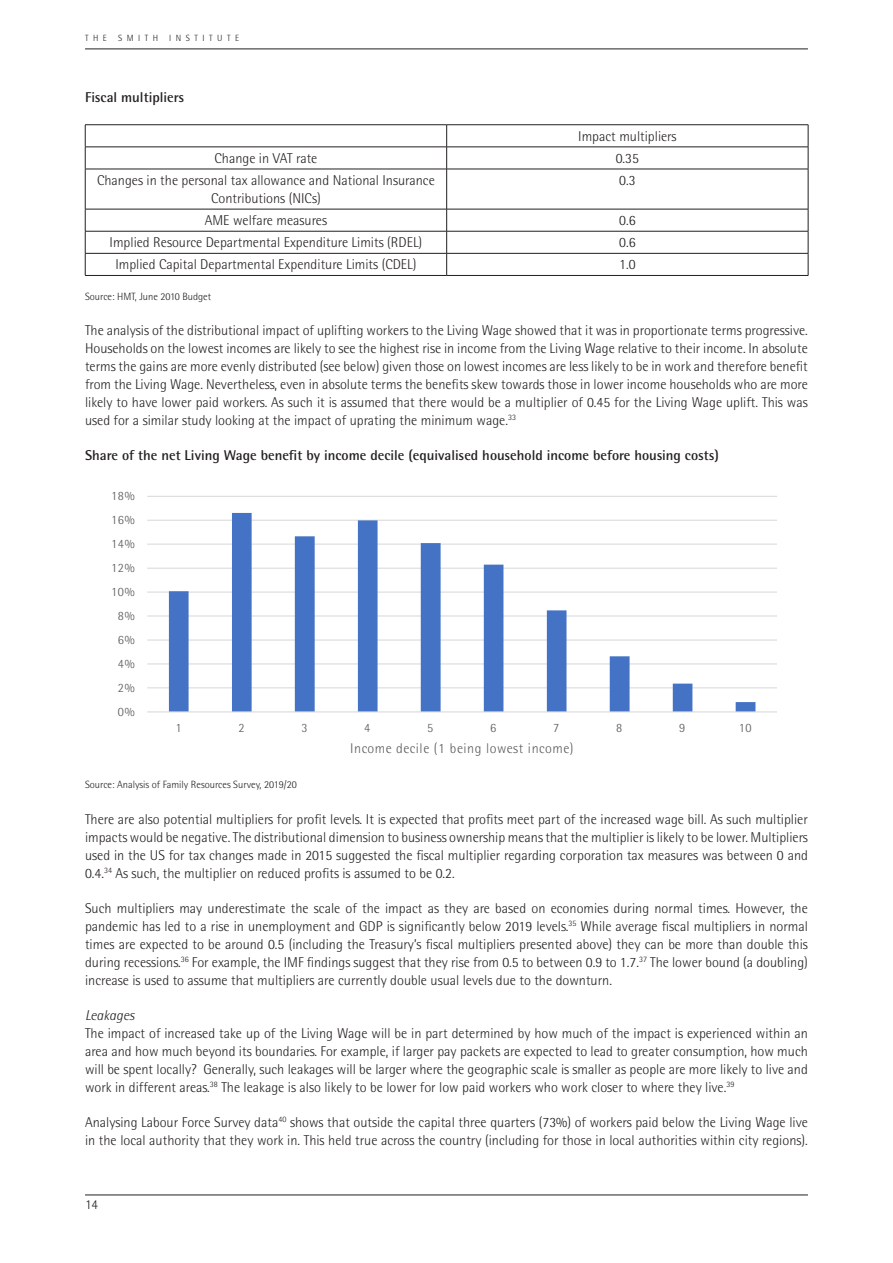
<style>
.page{position:relative;width:893px;height:1263px;background:#fff}
.page>*{position:absolute;margin:0;border:0;box-sizing:border-box;transform-origin:0 0}
.t1{font:300 14.25px/18px "Rotis Semi Sans Std";color:#231f20;text-align:justify}
.t2{font:700 14.25px "Rotis Semi Sans Std";color:#231f20}
.t3{font:italic 300 14.25px "Rotis Semi Sans Std";color:#231f20}
.t4{font:300 14.1px "Rotis Semi Sans Std";letter-spacing:.04em;color:#595959}
.t5{font:300 13.5px "Rotis Semi Sans Std";color:#231f20}
.t6{font:300 12.75px "Rotis Semi Sans Std";letter-spacing:.05em;color:#595959}
.t7{font:300 10.5px "Rotis Semi Sans Std";color:#231f20}
.t8{font:300 9px "Rotis Semi Sans Std";letter-spacing:.5em;color:#231f20}
</style>
<div class="page">
<hr style="left:85px;top:49px;width:723px;height:1px;background:#231f20">
<hr style="left:85px;top:1195px;width:723px;height:1px;background:#231f20">
<hr style="left:85px;top:124px;width:362px;height:1px;background:#231f20">
<hr style="left:447px;top:124px;width:361px;height:1px;background:#231f20">
<hr style="left:85px;top:147px;width:362px;height:1px;background:#231f20">
<svg style="left:85px;top:125px;width:1px;height:44px"></svg>
<hr style="left:447px;top:147px;width:361px;height:1px;background:#231f20">
<svg style="left:446px;top:125px;width:1px;height:44px"></svg>
<svg style="left:808px;top:125px;width:1px;height:44px"></svg>
<hr style="left:85px;top:169px;width:362px;height:1px;background:#231f20">
<hr style="left:85px;top:169px;width:1px;height:40px;background:#231f20">
<hr style="left:447px;top:169px;width:361px;height:1px;background:#231f20">
<hr style="left:446px;top:169px;width:1px;height:40px;background:#231f20">
<hr style="left:808px;top:169px;width:1px;height:40px;background:#231f20">
<hr style="left:85px;top:209px;width:362px;height:1px;background:#231f20">
<hr style="left:447px;top:209px;width:361px;height:1px;background:#231f20">
<hr style="left:85px;top:231px;width:362px;height:1px;background:#231f20">
<hr style="left:447px;top:231px;width:361px;height:1px;background:#231f20">
<hr style="left:85px;top:253px;width:362px;height:1px;background:#231f20">
<svg style="left:85px;top:209px;width:1px;height:66px"></svg>
<hr style="left:447px;top:253px;width:361px;height:1px;background:#231f20">
<svg style="left:446px;top:209px;width:1px;height:66px"></svg>
<svg style="left:808px;top:209px;width:1px;height:66px"></svg>
<hr style="left:85px;top:275px;width:362px;height:1px;background:#231f20">
<hr style="left:447px;top:275px;width:361px;height:1px;background:#231f20">
<svg style="left:147px;top:496px;width:630px;height:217px"></svg>
<p class="t8" style="left:85px;top:32px;width:156px">THE SMITH INSTITUTE</p>
<p class="t2" style="left:85px;top:88px;width:101px">Fiscal multipliers</p>
<p class="t1" style="left:578px;top:127px;width:100px">Impact multipliers</p>
<p class="t1" style="left:214px;top:149px;width:104px">Change in VAT rate</p>
<p class="t1" style="left:616px;top:149px;width:25px">0.35</p>
<p class="t1" style="left:97px;top:171px;width:339px;text-align:center">Changes in the personal tax allowance and National Insurance<br>Contributions (NICs)</p>
<p class="t1" style="left:619px;top:171px;width:18px">0.3</p>
<p class="t1" style="left:205px;top:211px;width:124px">AME welfare measures</p>
<p class="t1" style="left:619px;top:211px;width:18px">0.6</p>
<p class="t1" style="left:110px;top:234px;width:314px">Implied Resource Departmental Expenditure Limits (RDEL)</p>
<p class="t1" style="left:619px;top:234px;width:18px">0.6</p>
<p class="t1" style="left:115px;top:256px;width:303px">Implied Capital Departmental Expenditure Limits (CDEL)</p>
<p class="t1" style="left:619px;top:256px;width:18px">1.0</p>
<p class="t7" style="left:85px;top:291px;width:128px">Source: HMT, June 2010 Budget</p>
<p class="t1" style="left:85px;top:321px;width:724px">The analysis of the distributional impact of uplifting workers to the Living Wage showed that it was in proportionate terms progressive.<br>Households on the lowest incomes are likely to see the highest rise in income from the Living Wage relative to their income. In absolute terms the gains are more evenly distributed (see below) given those on lowest incomes are less likely to be in work and therefore benefit from the Living Wage. Nevertheless, even in absolute terms the benefits skew towards those in lower income households who are more likely to have lower paid workers. As such it is assumed that there would be a multiplier of 0.45 for the Living Wage uplift. This was used for a similar study looking at the impact of uprating the minimum wage.<sup>33</sup></p>
<p class="t2" style="left:85px;top:447px;width:635px">Share of the net Living Wage benefit by income decile (equivalised household income before housing costs)</p>
<p class="t6" style="left:111px;top:488px;width:25px">18%</p>
<p class="t6" style="left:111px;top:512px;width:25px">16%</p>
<p class="t6" style="left:111px;top:536px;width:25px">14%</p>
<p class="t6" style="left:111px;top:560px;width:25px">12%</p>
<p class="t6" style="left:111px;top:584px;width:25px">10%</p>
<p class="t6" style="left:118px;top:608px;width:18px">8%</p>
<p class="t6" style="left:118px;top:632px;width:18px">6%</p>
<p class="t6" style="left:118px;top:656px;width:18px">4%</p>
<p class="t6" style="left:118px;top:680px;width:18px">2%</p>
<p class="t6" style="left:118px;top:704px;width:18px">0%</p>
<p class="t6" style="left:175px;top:720px;width:8px">1</p>
<p class="t6" style="left:238px;top:720px;width:8px">2</p>
<p class="t6" style="left:301px;top:720px;width:8px">3</p>
<p class="t6" style="left:364px;top:720px;width:8px">4</p>
<p class="t6" style="left:427px;top:720px;width:8px">5</p>
<p class="t6" style="left:490px;top:720px;width:8px">6</p>
<p class="t6" style="left:553px;top:720px;width:8px">7</p>
<p class="t6" style="left:616px;top:720px;width:8px">8</p>
<p class="t6" style="left:679px;top:720px;width:8px">9</p>
<p class="t6" style="left:739px;top:720px;width:14px">10</p>
<p class="t4" style="left:350px;top:740px;width:225px">Income decile (1 being lowest income)</p>
<p class="t7" style="left:85px;top:778px;width:213px">Source: Analysis of Family Resources Survey, 2019/20</p>
<p class="t1" style="left:85px;top:810px;width:724px">There are also potential multipliers for profit levels. It is expected that profits meet part of the increased wage bill. As such multiplier impacts would be negative. The distributional dimension to business ownership means that the multiplier is likely to be lower. Multipliers used in the US for tax changes made in 2015 suggested the fiscal multiplier regarding corporation tax measures was between 0 and 0.4.<sup>34</sup> As such, the multiplier on reduced profits is assumed to be 0.2.</p>
<p class="t1" style="left:85px;top:899px;width:724px">Such multipliers may underestimate the scale of the impact as they are based on economies during normal times. However, the pandemic has led to a rise in unemployment and GDP is significantly below 2019 levels.<sup>35</sup> While average fiscal multipliers in normal times are expected to be around 0.5 (including the Treasury’s fiscal multipliers presented above) they can be more than double this during recessions.<sup>36</sup> For example, the IMF fi ndings suggest that they rise from 0.5 to between 0.9 to 1.7.<sup>37</sup> The lower bound (a doubling) increase is used to assume that multipliers are currently double usual levels due to the downturn.</p>
<p class="t3" style="left:85px;top:1006px;width:51px">Leakages</p>
<p class="t1" style="left:85px;top:1024px;width:724px">The impact of increased take up of the Living Wage will be in part determined by how much of the impact is experienced within an area and how much beyond its boundaries. For example, if larger pay packets are expected to lead to greater consumption, how much will be spent locally? Generally, such leakages will be larger where the geographic scale is smaller as people are more likely to live and work in different areas.<sup>38</sup> The leakage is also likely to be lower for low paid workers who work closer to where they live.<sup>39</sup></p>
<p class="t1" style="left:85px;top:1113px;width:724px">Analysing Labour Force Survey data<sup>40</sup> shows that outside the capital three quarters (73%) of workers paid below the Living Wage live in the local authority that they work in. This held true across the country (including for those in local authorities within city regions).</p>
<p class="t5" style="left:85px;top:1197px;width:15px">14</p>
</div>
